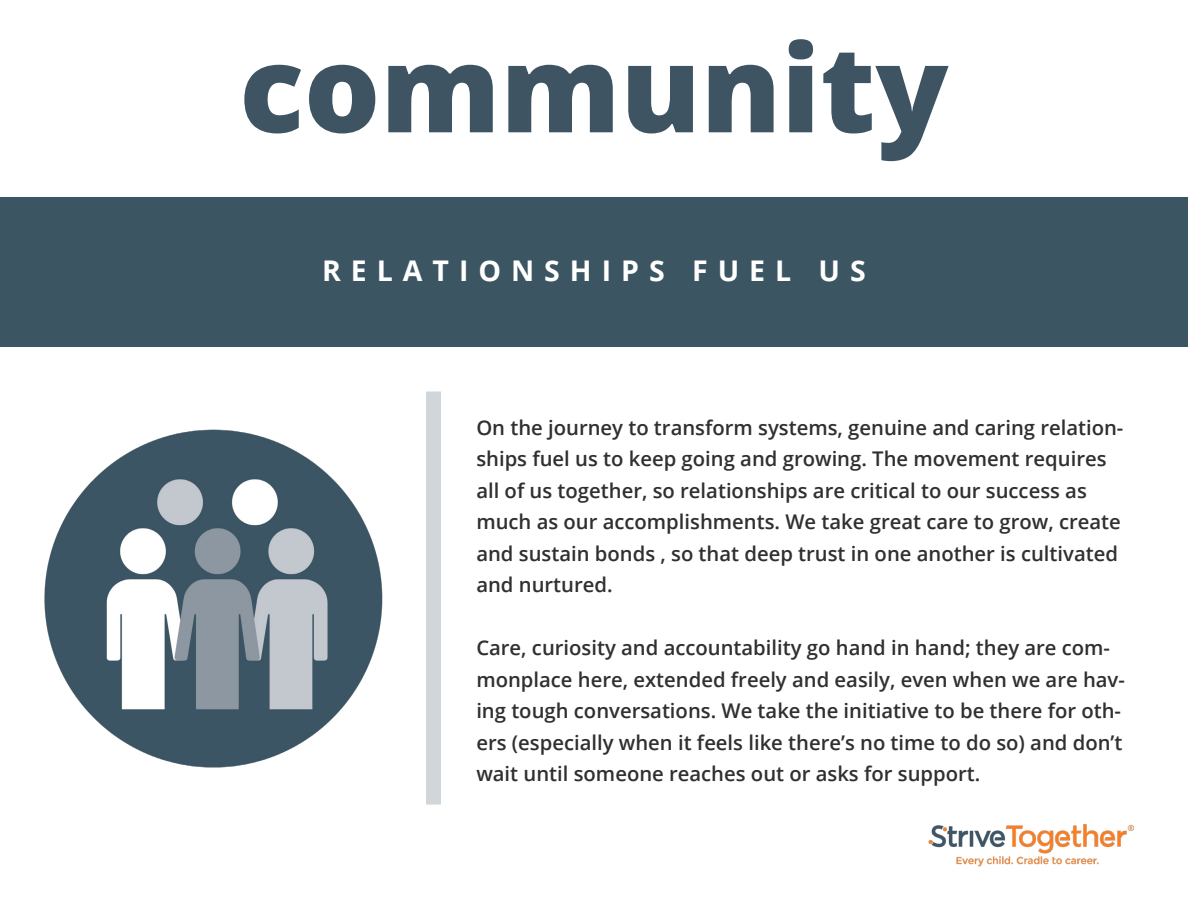
<style>
.page{position:relative;width:1188px;height:918px;background:#fff}
.page>*{position:absolute;margin:0;border:0;box-sizing:border-box;transform-origin:0 0}
.t1{font:800 120px "Open Sans";color:#3e5463}
.t2{font:700 28.5px "Open Sans";letter-spacing:.35em;color:#fff}
.t3{font:600 20.25px/31.5px "Open Sans";color:#312f30}
</style>
<div class="page">
<img style="left:44px;top:429px;width:339px;height:339px">
<img style="left:929px;top:824px;width:205px;height:43px">
<div style="left:426px;top:392px;width:15px;height:413px;background:#d0d6da"></div>
<div style="left:0;top:198px;width:1188px;height:149px;background:#3c5563"></div>
<p class="t1" style="left:239px;top:-3px;width:711px">community</p>
<p class="t2" style="left:322px;top:251px;width:545px">RELATIONSHIPS FUEL US</p>
<p class="t3" style="left:476px;top:411px;width:649px">On the journey to transform systems, genuine and caring relation&shy;ships fuel us to keep going and growing. The movement requires all of us together, so relationships are critical to our success as much as our accomplishments. We take great care to grow, create and sustain bonds , so that deep trust in one another is cultivated and nurtured.</p>
<p class="t3" style="left:476px;top:632px;width:650px">Care, curiosity and accountability go hand in hand; they are com&shy;monplace here, extended freely and easily, even when we are hav&shy;ing tough conversations. We take the initiative to be there for oth&shy;ers (especially when it feels like there’s no time to do so) and don’t wait until someone reaches out or asks for support.</p>
</div>
